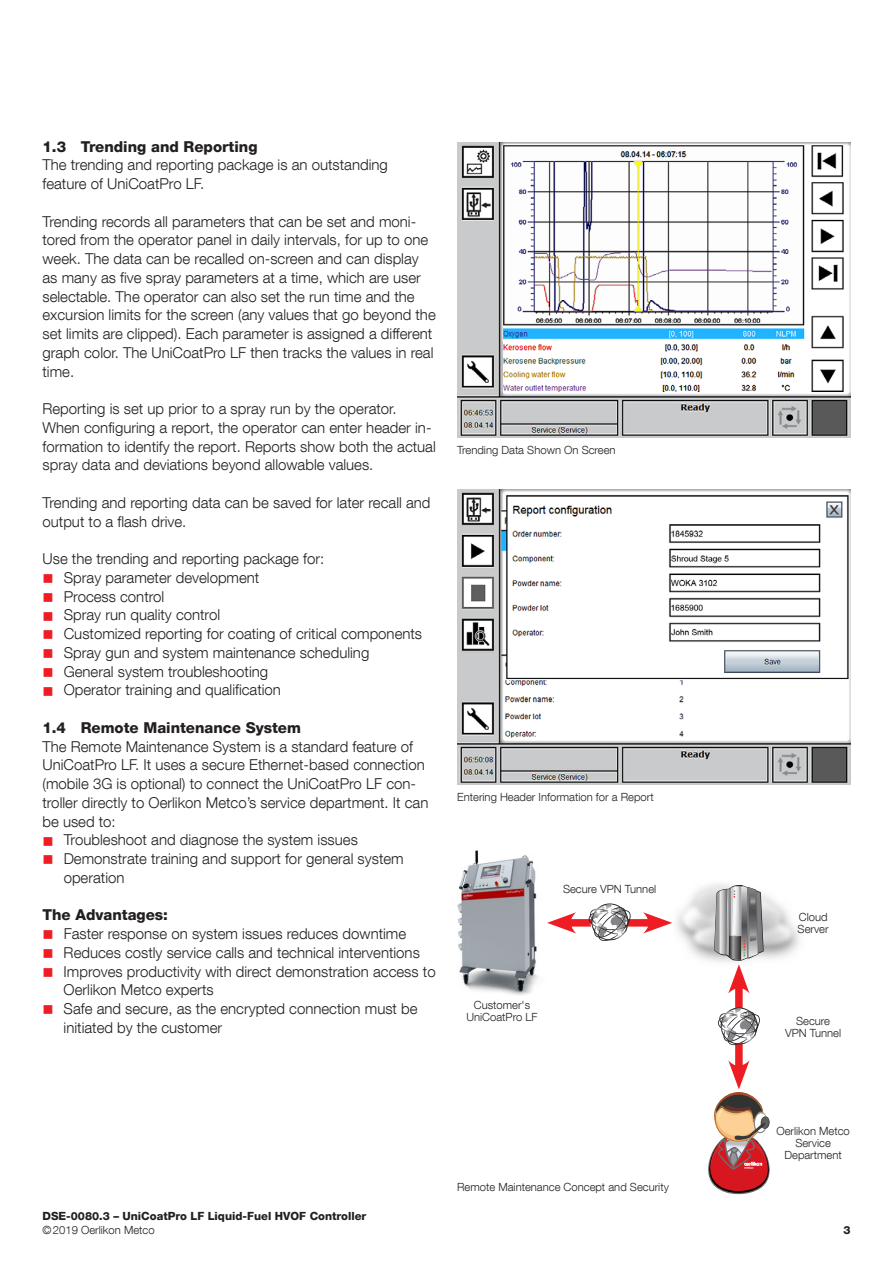
<style>
.page{position:relative;width:893px;height:1263px;background:#fff}
.page>*{position:absolute;margin:0;border:0;box-sizing:border-box;transform-origin:0 0}
.t1{font:300 15px/18.8px "Helvetica Neue LT Com";color:#231f20}
.t2{font:800 15px "Helvetica Neue LT Com";color:#231f20}
.t3{font:300 11.25px/12px "Helvetica Neue LT Com";color:#231f20;text-align:center}
.t4{font:800 11.25px "Helvetica Neue LT Com";color:#231f20}
.s1{color:#ee1d23}
</style>
<div class="page">
<img style="left:457px;top:142px;width:393px;height:296px">
<img style="left:457px;top:489px;width:393px;height:295px">
<img style="left:457px;top:850px;width:81px;height:145px">
<div style="left:735px;top:981px;width:8px;height:91px;background:#ee1d23"></div>
<svg style="left:714px;top:885px;width:50px;height:108px"></svg>
<svg style="left:708px;top:1060px;width:62px;height:135px"></svg>
<svg style="left:718px;top:1007px;width:42px;height:38px"></svg>
<div style="left:564px;top:919px;width:91px;height:7px;background:#ee1d23"></div>
<svg style="left:643px;top:912px;width:29px;height:21px"></svg>
<svg style="left:547px;top:912px;width:29px;height:21px"></svg>
<svg style="left:589px;top:903px;width:42px;height:38px"></svg>
<p class="t2" style="left:43px;top:137px;width:216px">1.3 Trending and Reporting</p>
<p class="t1" style="left:43px;top:155px;width:347px">The trending and reporting package is an outstanding feature of UniCoatPro LF.</p>
<p class="t1" style="left:43px;top:212px;width:395px">Trending records all parameters that can be set and moni&shy;tored from the operator panel in daily intervals, for up to one week. The data can be recalled on-screen and can display as many as five spray parameters at a time, which are user selectable. The operator can also set the run time and the excursion limits for the screen (any values that go beyond the set limits are clipped). Each parameter is assigned a different graph color. The UniCoatPro LF then tracks the values in real time.</p>
<p class="t1" style="left:43px;top:399px;width:395px">Reporting is set up prior to a spray run by the operator.<br>When configuring a report, the operator can enter header in&shy;formation to identify the report. Reports show both the actual spray data and deviations beyond allowable values.</p>
<p class="t1" style="left:43px;top:493px;width:389px">Trending and reporting data can be saved for later recall and output to a flash drive.</p>
<p class="t1" style="left:43px;top:549px;width:283px">Use the trending and reporting package for:</p>
<p class="t1" style="left:43px;top:568px;width:218px"><span class="s1">■</span> Spray parameter development</p>
<p class="t1" style="left:43px;top:587px;width:123px"><span class="s1">■</span> Process control</p>
<p class="t1" style="left:42px;top:605px;width:179px"><span class="s1">■</span> Spray run quality control</p>
<p class="t1" style="left:42px;top:624px;width:381px"><span class="s1">■</span> Customized reporting for coating of critical components</p>
<p class="t1" style="left:42px;top:643px;width:328px"><span class="s1">■</span> Spray gun and system maintenance scheduling</p>
<p class="t1" style="left:42px;top:662px;width:227px"><span class="s1">■</span> General system troubleshooting</p>
<p class="t1" style="left:42px;top:680px;width:240px"><span class="s1">■</span> Operator training and qualification</p>
<p class="t2" style="left:42px;top:719px;width:260px">1.4 Remote Maintenance System</p>
<p class="t1" style="left:42px;top:737px;width:387px">The Remote Maintenance System is a standard feature of UniCoatPro LF. It uses a secure Ethernet-based connection (mobile 3G is optional) to connect the UniCoatPro LF con&shy;troller directly to Oerlikon Metco’s service department. It can be used to:</p>
<p class="t1" style="left:42px;top:830px;width:317px"><span class="s1">■</span> Troubleshoot and diagnose the system issues</p>
<p class="t1" style="left:64px;top:849px;width:342px;text-indent:-21px"><span class="s1">■</span> Demonstrate training and support for general system operation</p>
<p class="t2" style="left:42px;top:906px;width:127px">The Advantages:</p>
<p class="t1" style="left:42px;top:924px;width:365px"><span class="s1">■</span> Faster response on system issues reduces downtime</p>
<p class="t1" style="left:42px;top:943px;width:379px"><span class="s1">■</span> Reduces costly service calls and technical interventions</p>
<p class="t1" style="left:64px;top:962px;width:374px;text-indent:-21px"><span class="s1">■</span> Improves productivity with direct demonstration access to<br>Oerlikon Metco experts</p>
<p class="t1" style="left:64px;top:999px;width:355px;text-indent:-21px"><span class="s1">■</span> Safe and secure, as the encrypted connection must be initiated by the customer</p>
<p class="t3" style="left:457px;top:444px;width:160px">Trending Data Shown On Screen</p>
<p class="t3" style="left:457px;top:791px;width:198px">Entering Header Information for a Report</p>
<p class="t3" style="left:563px;top:882px;width:95px">Secure VPN Tunnel</p>
<p class="t3" style="left:466px;top:999px;width:73px">Customer's<br>UniCoatPro LF</p>
<p class="t3" style="left:457px;top:1181px;width:213px">Remote Maintenance Concept and Security</p>
<p class="t3" style="left:798px;top:911px;width:33px;text-align:left">Cloud<br>Server</p>
<p class="t3" style="left:785px;top:1015px;width:58px">Secure<br>VPN Tunnel</p>
<p class="t3" style="left:776px;top:1125px;width:75px">Oerlikon Metco<br>Service<br>Department</p>
<p class="t4" style="left:43px;top:1209px;width:325px">DSE-0080.3 – UniCoatPro LF Liquid-Fuel HVOF Controller</p>
<p class="t3" style="left:43px;top:1223px;width:114px">©2019 Oerlikon Metco</p>
<p class="t4" style="left:843px;top:1223px;width:9px">3</p>
</div>
